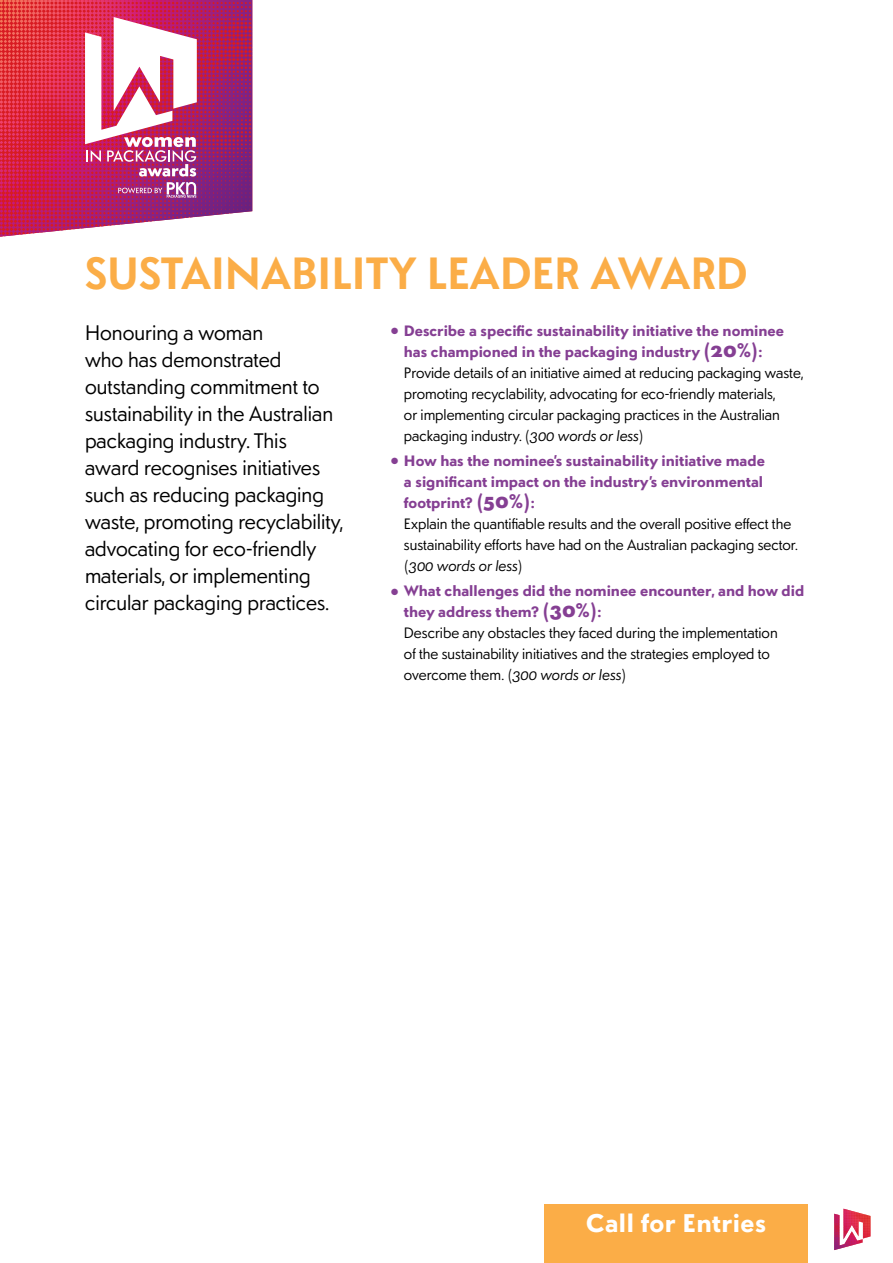
<style>
.page{position:relative;width:893px;height:1263px;background:#fff}
.page>*{position:absolute;margin:0;border:0;box-sizing:border-box;transform-origin:0 0}
.t1{font:600 45px "Sonar Sans";color:#fbad47}
.t2{font:700 25.5px "Sonar Sans";letter-spacing:.02em;color:#fff}
.t3{font:21px/27px "Sonar Sans";color:#000}
.t4{font:15px/21px "Sonar Sans";color:#000}
.s1{color:#853f93}
.s2{font-weight:700;color:#853f93}
.s3{font-weight:900;font-size:19.5px;color:#853f93}
.s4{font-style:italic}
</style>
<div class="page">
<svg style="left:0;top:0;width:252px;height:237px"></svg>
<svg style="left:0;top:0;width:246px;height:229px"></svg>
<svg style="left:834px;top:1209px;width:37px;height:42px"></svg>
<div style="left:544px;top:1204px;width:264px;height:59px;background:#fbad47"></div>
<h1 class="t1" style="left:85px;top:242px;width:664px">SUSTAINABILITY LEADER AWARD</h1>
<p class="t3" style="left:85px;top:318px;width:260px">Honouring a woman<br>who has demonstrated outstanding commitment to sustainability in the Australian packaging industry. This award recognises initiatives such as reducing packaging waste, promoting recyclability, advocating for eco-friendly materials, or implementing circular packaging practices.</p>
<p class="t4" style="left:404px;top:319px;width:401px;text-indent:-13px"><span class="s1">●</span> <span class="s2">Describe a specific sustainability initiative the nominee has championed in the packaging industry</span> <span class="s3">(20%)</span><span class="s2">:<br></span>Provide details of an initiative aimed at reducing packaging waste, promoting recyclability, advocating for eco-friendly materials,<br>or implementing circular packaging practices in the Australian packaging industry. (<span class="s4">300 words or less</span>)</p>
<p class="t4" style="left:404px;top:449px;width:396px;text-indent:-13px"><span class="s1">●</span> <span class="s2">How has the nominee’s sustainability initiative made<br>a significant impact on the industry’s environmental footprint?</span> <span class="s3">(50%)</span><span class="s2">:<br></span>Explain the quantifiable results and the overall positive effect the sustainability efforts have had on the Australian packaging sector. (<span class="s4">300 words or less</span>)</p>
<p class="t4" style="left:404px;top:580px;width:402px;text-indent:-13px"><span class="s1">●</span> <span class="s2">What challenges did the nominee encounter, and how did they address them?</span> <span class="s3">(30%)</span><span class="s2">:<br></span>Describe any obstacles they faced during the implementation<br>of the sustainability initiatives and the strategies employed to overcome them. (<span class="s4">300 words or less</span>)</p>
<h2 class="t2" style="left:586px;top:1205px;width:182px">Call for Entries</h2>
</div>
